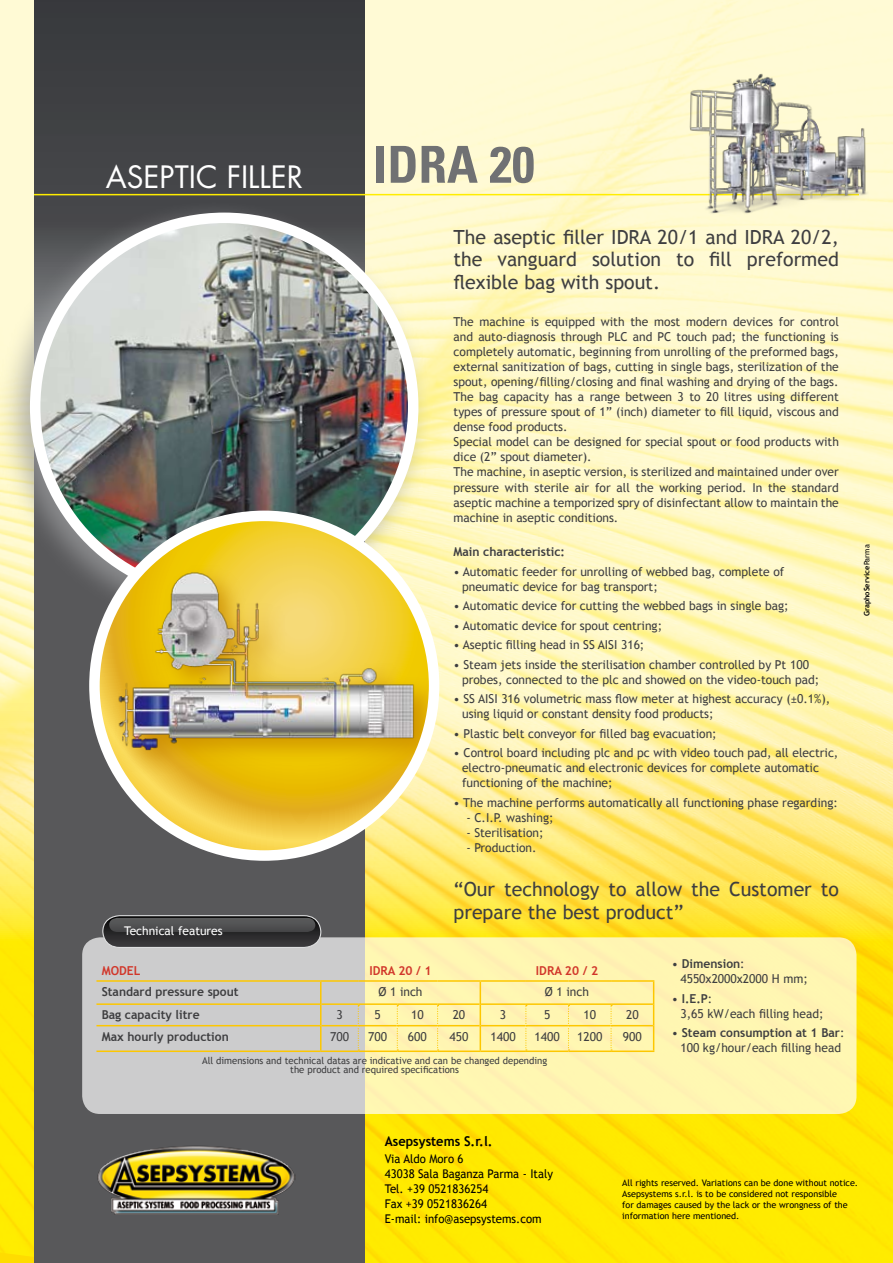
<style>
.page{position:relative;width:893px;height:1263px;background:#fff}
.page>*{position:absolute;margin:0;border:0;box-sizing:border-box;transform-origin:0 0}
.t1{font:700 condensed 51px "Univers";color:#707173}
.t2{font:30px "Futura LT";color:#fff}
.t3{font:19.5px/22.5px "Trebuchet MS";color:#3e3e40;text-align:justify}
.t4{font:700 13.5px "Trebuchet MS";color:#000;scale:.95 1}
.t5{font:12.3px/15px "Trebuchet MS";color:#3e3e40}
.t6{font:700 12.3px "Trebuchet MS";color:#3e3e40}
.t7{font:700 12.3px "Trebuchet MS";color:#d1362a}
.t8{font:12px/15px "Trebuchet MS";color:#000;scale:.95 1}
.t9{font:12px "Trebuchet MS";color:#fff}
.t10{font:9.75px/9px "Trebuchet MS";color:#3e3e40;text-align:center}
.t11{font:9px/10.8px "Trebuchet MS";color:#000}
.t12{font:700 7.5px "Trebuchet MS";color:#000}
.s1{font-weight:700}
.s2{font-weight:400}
</style>
<div class="page">
<img style="left:0;top:0;width:893px;height:1263px">
<div style="left:34px;top:379px;width:330px;height:884px;background:#58585a"></div>
<div style="left:34px;top:0;width:330px;height:379px;background:#3e3f42"></div>
<hr style="left:34px;top:194px;width:825px;height:1px;background:#ffed00">
<div style="left:0;top:198px;width:430px;height:435px;background:#9c9d9f;opacity:.75"></div>
<img style="left:38px;top:218px;width:373px;height:378px">
<svg style="left:94px;top:516px;width:340px;height:339px;background:#f0cb44"></svg>
<div style="left:109px;top:563px;width:325px;height:212px;background:#c78700;opacity:.75"></div>
<img style="left:108px;top:567px;width:319px;height:184px">
<div style="left:89px;top:511px;width:350px;height:350px;border:10px solid #fff;border-radius:50%"></div>
<img style="left:97px;top:1145px;width:199px;height:70px">
<svg style="left:82px;top:937px;width:774px;height:177px;background:#ece6ba"></svg>
<svg style="left:102px;top:915px;width:220px;height:33px"></svg>
<hr style="left:96px;top:980px;width:225px;height:2px;background:#fdc700">
<hr style="left:96px;top:1003px;width:224px;height:2px;background:#fdc700">
<hr style="left:96px;top:1025px;width:224px;height:1px;background:#fdc700">
<hr style="left:96px;top:1050px;width:225px;height:2px;background:#fdc700">
<hr style="left:321px;top:980px;width:37px;height:2px;background:#fdc700">
<hr style="left:358px;top:980px;width:39px;height:2px;background:#fdc700">
<hr style="left:397px;top:980px;width:41px;height:2px;background:#fdc700">
<hr style="left:438px;top:980px;width:42px;height:2px;background:#fdc700">
<hr style="left:480px;top:980px;width:46px;height:2px;background:#fdc700">
<hr style="left:526px;top:980px;width:42px;height:2px;background:#fdc700">
<hr style="left:568px;top:980px;width:43px;height:2px;background:#fdc700">
<hr style="left:611px;top:980px;width:43px;height:2px;background:#fdc700">
<hr style="left:322px;top:1003px;width:36px;height:2px;background:#fdc700">
<hr style="left:358px;top:1003px;width:39px;height:2px;background:#fdc700">
<hr style="left:397px;top:1003px;width:41px;height:2px;background:#fdc700">
<hr style="left:438px;top:1003px;width:42px;height:2px;background:#fdc700">
<hr style="left:481px;top:1003px;width:45px;height:2px;background:#fdc700">
<hr style="left:526px;top:1003px;width:42px;height:2px;background:#fdc700">
<hr style="left:568px;top:1003px;width:43px;height:2px;background:#fdc700">
<hr style="left:611px;top:1003px;width:42px;height:2px;background:#fdc700">
<hr style="left:322px;top:1025px;width:36px;height:1px;background:#fdc700">
<hr style="left:359px;top:1025px;width:38px;height:1px;background:#fdc700">
<hr style="left:398px;top:1025px;width:39px;height:1px;background:#fdc700">
<hr style="left:438px;top:1025px;width:42px;height:1px;background:#fdc700">
<hr style="left:481px;top:1025px;width:44px;height:1px;background:#fdc700">
<hr style="left:526px;top:1025px;width:42px;height:1px;background:#fdc700">
<hr style="left:569px;top:1025px;width:41px;height:1px;background:#fdc700">
<hr style="left:612px;top:1025px;width:41px;height:1px;background:#fdc700">
<hr style="left:321px;top:1050px;width:37px;height:2px;background:#fdc700">
<hr style="left:358px;top:1050px;width:39px;height:2px;background:#fdc700">
<hr style="left:397px;top:1050px;width:41px;height:2px;background:#fdc700">
<hr style="left:438px;top:1050px;width:42px;height:2px;background:#fdc700">
<hr style="left:480px;top:1050px;width:46px;height:2px;background:#fdc700">
<hr style="left:526px;top:1050px;width:42px;height:2px;background:#fdc700">
<hr style="left:568px;top:1050px;width:43px;height:2px;background:#fdc700">
<hr style="left:611px;top:1050px;width:43px;height:2px;background:#fdc700">
<svg style="left:358px;top:1005px;width:1px;height:45px"></svg>
<svg style="left:397px;top:1005px;width:1px;height:45px"></svg>
<svg style="left:437px;top:1005px;width:2px;height:45px"></svg>
<svg style="left:525px;top:1005px;width:2px;height:45px"></svg>
<svg style="left:568px;top:1005px;width:1px;height:45px"></svg>
<svg style="left:610px;top:1005px;width:2px;height:45px"></svg>
<svg style="left:480px;top:982px;width:1px;height:68px"></svg>
<hr style="left:320px;top:982px;width:2px;height:22px;background:#fdc700">
<hr style="left:320px;top:1004px;width:2px;height:22px;background:#fdc700">
<hr style="left:320px;top:1026px;width:2px;height:24px;background:#fdc700">
<svg style="left:653px;top:982px;width:1px;height:68px"></svg>
<img style="left:688px;top:72px;width:184px;height:153px">
<h2 class="t2" style="left:106px;top:158px;width:199px">ASEPTIC FILLER</h2>
<h1 class="t1" style="left:373px;top:133px;width:163px">IDRA 20</h1>
<h3 class="t3" style="left:454px;top:226px;width:387px">The aseptic filler IDRA 20/1 and IDRA 20/2, the vanguard solution to fill preformed flexible bag with spout.</h3>
<p class="t5" style="left:454px;top:315px;width:387px">The machine is equipped with the most modern devices for control and auto-diagnosis through PLC and PC touch pad; the functioning is completely automatic, beginning from unrolling of the preformed bags, external sanitization of bags, cutting in single bags, sterilization of the spout, opening/filling/closing and final washing and drying of the bags.<br>The bag capacity has a range between 3 to 20 litres using different types of pressure spout of 1” (inch) diameter to fill liquid, viscous and dense food products.<br>Special model can be designed for special spout or food products with dice (2” spout diameter).<br>The machine, in aseptic version, is sterilized and maintained under over pressure with sterile air for all the working period. In the standard aseptic machine a temporized spry of disinfectant allow to maintain the machine in aseptic conditions.</p>
<p class="t6" style="left:454px;top:544px;width:113px">Main characteristic:</p>
<p class="t5" style="left:462px;top:564px;width:324px;text-indent:-8px">• Automatic feeder for unrolling of webbed bag, complete of pneumatic device for bag transport;</p>
<p class="t5" style="left:454px;top:598px;width:337px">• Automatic device for cutting the webbed bags in single bag;</p>
<p class="t5" style="left:454px;top:618px;width:210px">• Automatic device for spout centring;</p>
<p class="t5" style="left:454px;top:637px;width:192px">• Aseptic filling head in SS AISI 316;</p>
<p class="t5" style="left:462px;top:657px;width:359px;text-indent:-8px">• Steam jets inside the sterilisation chamber controlled by Pt 100 probes, connected to the plc and showed on the video-touch pad;</p>
<p class="t5" style="left:462px;top:691px;width:370px;text-indent:-8px">• SS AISI 316 volumetric mass flow meter at highest accuracy (±0.1%), using liquid or constant density food products;</p>
<p class="t5" style="left:454px;top:726px;width:265px">• Plastic belt conveyor for filled bag evacuation;</p>
<p class="t5" style="left:462px;top:745px;width:378px;text-indent:-8px">• Control board including plc and pc with video touch pad, all electric, electro-pneumatic and electronic devices for complete automatic functioning of the machine;</p>
<p class="t5" style="left:454px;top:795px;width:386px">• The machine performs automatically all functioning phase regarding:</p>
<p class="t5" style="left:466px;top:810px;width:89px">- C.I.P. washing;</p>
<p class="t5" style="left:466px;top:825px;width:79px">- Sterilisation;</p>
<p class="t5" style="left:466px;top:840px;width:72px">- Production.</p>
<h3 class="t3" style="left:454px;top:878px;width:387px">“Our technology to allow the Customer to prepare the best product”</h3>
<p class="t5" style="left:680px;top:956px;width:129px;text-indent:-8px">• <span class="s1">Dimension</span>:<br>4550x2000x2000 H mm;</p>
<p class="t5" style="left:680px;top:991px;width:145px;text-indent:-8px">• <span class="s1">I.E.P</span>:<br>3,65 kW/each filling head;</p>
<p class="t5" style="left:672px;top:1025px;width:174px;text-align:center">• <span class="s1">Steam consumption at 1 Bar</span>:<br>100 kg/hour/each filling head</p>
<p class="t9" style="left:124px;top:924px;width:100px">Technical features</p>
<p class="t7" style="left:102px;top:963px;width:40px">MODEL</p>
<p class="t7" style="left:369px;top:963px;width:64px">IDRA 20 / 1</p>
<p class="t7" style="left:536px;top:963px;width:64px">IDRA 20 / 2</p>
<p class="t6" style="left:102px;top:984px;width:138px">Standard pressure spout</p>
<p class="t5" style="left:378px;top:984px;width:46px">Ø 1 inch</p>
<p class="t5" style="left:545px;top:984px;width:46px">Ø 1 inch</p>
<p class="t6" style="left:102px;top:1007px;width:99px">Bag capacity litre</p>
<p class="t5" style="left:336px;top:1007px;width:8px">3</p>
<p class="t5" style="left:375px;top:1007px;width:8px">5</p>
<p class="t5" style="left:411px;top:1007px;width:14px">10</p>
<p class="t5" style="left:453px;top:1007px;width:14px">20</p>
<p class="t5" style="left:500px;top:1007px;width:8px">3</p>
<p class="t5" style="left:544px;top:1007px;width:8px">5</p>
<p class="t5" style="left:583px;top:1007px;width:14px">10</p>
<p class="t5" style="left:626px;top:1007px;width:14px">20</p>
<p class="t6" style="left:102px;top:1029px;width:129px">Max hourly production</p>
<p class="t5" style="left:330px;top:1029px;width:20px">700</p>
<p class="t5" style="left:368px;top:1029px;width:20px">700</p>
<p class="t5" style="left:408px;top:1029px;width:20px">600</p>
<p class="t5" style="left:449px;top:1029px;width:20px">450</p>
<p class="t5" style="left:490px;top:1029px;width:27px">1400</p>
<p class="t5" style="left:535px;top:1029px;width:27px">1400</p>
<p class="t5" style="left:577px;top:1029px;width:27px">1200</p>
<p class="t5" style="left:623px;top:1029px;width:20px">900</p>
<p class="t10" style="left:202px;top:1057px;width:347px">All dimensions and technical datas are indicative and can be changed depending the product and required specifications</p>
<p class="t12" style="left:862px;top:616px;width:73px;rotate:-90deg">GraphoService<span class="s2">Parma</span></p>
<p class="t4" style="left:385px;top:1133px;width:115px">Asepsystems S.r.l.</p>
<p class="t8" style="left:385px;top:1151px;width:178px">Via Aldo Moro 6<br>43038 Sala Baganza Parma - Italy<br>Tel. +39 0521836254<br>Fax +39 0521836264<br>E-mail: info@asepsystems.com</p>
<p class="t11" style="left:622px;top:1178px;width:237px">All rights reserved. Variations can be done without notice.<br>Asepsystems s.r.l. is to be considered not responsible<br>for damages caused by the lack or the wrongness of the information here mentioned.</p>
</div>
